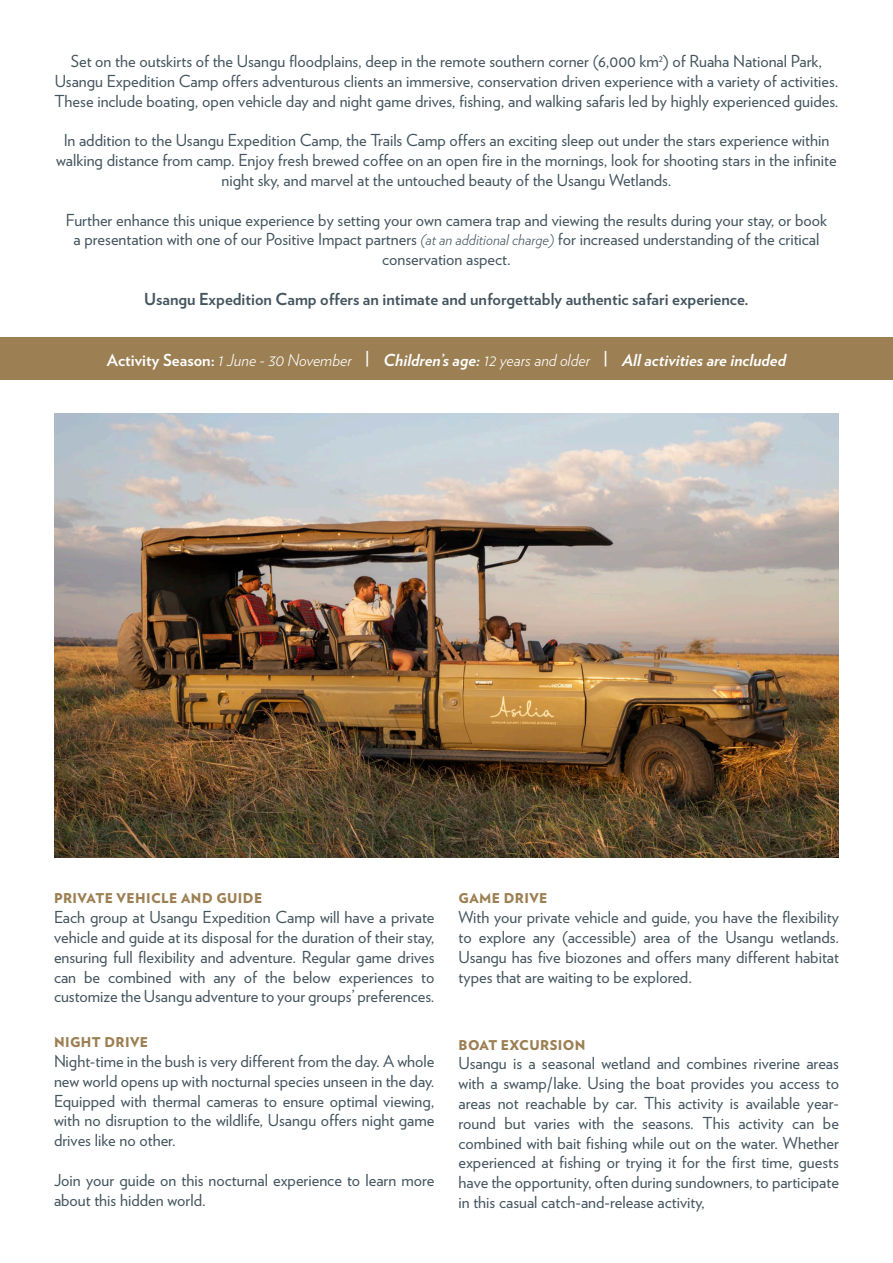
<style>
.page{position:relative;width:893px;height:1263px;background:#fff}
.page>*{position:absolute;margin:0;border:0;box-sizing:border-box;transform-origin:0 0}
.t1{font:16.5px/19.8px "Verlag";color:#45555f;text-align:justify}
.t2{font:italic 700 16.5px "Verlag";color:#fff}
.t3{font:700 16.5px "Verlag";color:#45555f}
.t4{font:900 13.5px "Verlag";letter-spacing:.03em;color:#9c8053}
.s1{font-weight:300;font-style:italic;font-size:15px}
.s2{font-style:normal}
.s3{font-weight:300}
</style>
<div class="page">
<div style="left:0;top:338px;width:893px;height:42px;background:#9c8053"></div>
<img style="left:54px;top:413px;width:785px;height:444px">
<p class="t1" style="left:54px;top:51px;width:786px;text-align:center">Set on the outskirts of the Usangu floodplains, deep in the remote southern corner (6,000 km<sup>2</sup>) of Ruaha National Park,<br>Usangu Expedition Camp offers adventurous clients an immersive, conservation driven experience with a variety of activities.<br>These include boating, open vehicle day and night game drives, fishing, and walking safaris led by highly experienced guides.</p>
<p class="t1" style="left:56px;top:130px;width:782px;text-align:center">In addition to the Usangu Expedition Camp, the Trails Camp offers an exciting sleep out under the stars experience within walking distance from camp. Enjoy fresh brewed coffee on an open fire in the mornings, look for shooting stars in the infinite night sky, and marvel at the untouched beauty of the Usangu Wetlands.</p>
<p class="t1" style="left:66px;top:209px;width:763px;text-align:center">Further enhance this unique experience by setting your own camera trap and viewing the results during your stay, or book a presentation with one of our Positive Impact partners <span class="s1">(at an additional charge)</span> for increased understanding of the critical conservation aspect.</p>
<p class="t3" style="left:144px;top:286px;width:606px">Usangu Expedition Camp offers an intimate and unforgettably authentic safari experience.</p>
<p class="t2" style="left:107px;top:346px;width:681px"><span class="s2">Activity Season:</span> <span class="s3">1 June - 30 November</span> <sup>|</sup> Children’s age: <span class="s3">12 years and older</span> <sup>|</sup> All activities are included</p>
<p class="t4" style="left:54px;top:887px;width:210px">PRIVATE VEHICLE AND GUIDE</p>
<p class="t1" style="left:54px;top:906px;width:382px">Each group at Usangu Expedition Camp will have a private vehicle and guide at its disposal for the duration of their stay, ensuring full flexibility and adventure. Regular game drives can be combined with any of the below experiences to customize the Usangu adventure to your groups’ preferences.</p>
<p class="t4" style="left:54px;top:1031px;width:96px">NIGHT DRIVE</p>
<p class="t1" style="left:54px;top:1050px;width:382px">Night-time in the bush is very different from the day. A whole new world opens up with nocturnal species unseen in the day.<br>Equipped with thermal cameras to ensure optimal viewing, with no disruption to the wildlife, Usangu offers night game drives like no other.</p>
<p class="t1" style="left:54px;top:1169px;width:382px">Join your guide on this nocturnal experience to learn more about this hidden world.</p>
<p class="t4" style="left:458px;top:887px;width:90px">GAME DRIVE</p>
<p class="t1" style="left:458px;top:906px;width:382px">With your private vehicle and guide, you have the flexibility to explore any (accessible) area of the Usangu wetlands.<br>Usangu has five biozones and offers many different habitat types that are waiting to be explored.</p>
<p class="t4" style="left:458px;top:1033px;width:128px">BOAT EXCURSION</p>
<p class="t1" style="left:458px;top:1053px;width:382px">Usangu is a seasonal wetland and combines riverine areas with a swamp/lake. Using the boat provides you access to areas not reachable by car. This activity is available year&shy;round but varies with the seasons. This activity can be combined with bait fishing while out on the water. Whether experienced at fishing or trying it for the first time, guests have the opportunity, often during sundowners, to participate in this casual catch-and-release activity,</p>
</div>
